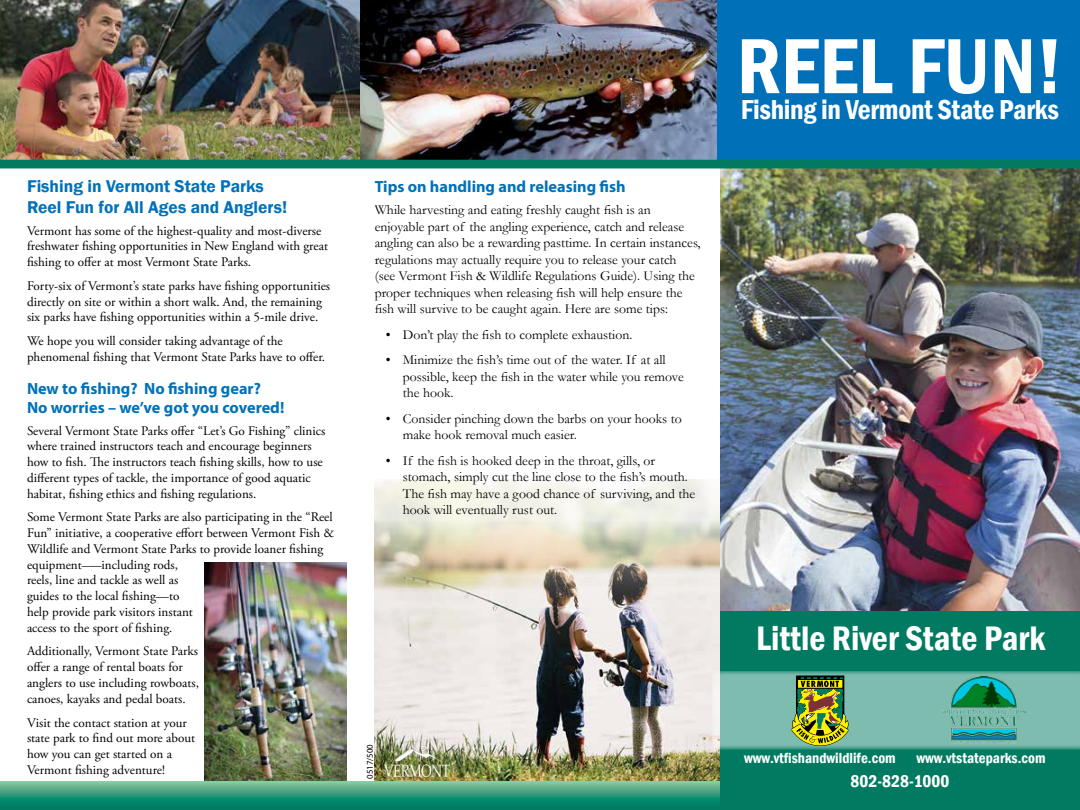
<style>
.page{position:relative;width:1080px;height:810px;background:#fff}
.page>*{position:absolute;margin:0;border:0;box-sizing:border-box;transform-origin:0 0}
.t1{font:600 condensed 80.88px "Franklin Gothic";color:#fff}
.t2{font:600 condensed 35px "Franklin Gothic";color:#fff}
.t3{font:600 condensed 28.12px "Franklin Gothic";letter-spacing:-.01em;color:#fff}
.t4{font:600 17.5px/21px "Franklin Gothic";color:#0071b9}
.t5{font:600 condensed 17.5px "Franklin Gothic";color:#fff}
.t6{font:700 16.25px/19.5px "Myriad Pro";color:#0071b9}
.t7{font:600 condensed 15px "Franklin Gothic";color:#fff}
.t8{font:13.75px/16.5px "Garamond";color:#000}
.t9{font:13.12px/15.8px "Adobe Garamond Pro";color:#000}
.t10{font:8.75px "Myriad Pro";color:#000}
</style>
<div class="page">
<img style="left:375px;top:480px;width:345px;height:302px">
<img style="left:360px;top:0;width:358px;height:160px">
<img style="left:205px;top:562px;width:141px;height:220px">
<div style="left:720px;top:601px;width:360px;height:209px;background:#007b61"></div>
<img style="left:720px;top:168px;width:360px;height:443px">
<div style="left:718px;top:0;width:362px;height:164px;background:#0071b9"></div>
<svg style="left:712px;top:671px;width:368px;height:79px;background:#7ab9ac"></svg>
<svg style="left:791px;top:676px;width:58px;height:70px;background:#819033"></svg>
<img style="left:941px;top:677px;width:84px;height:66px">
<svg style="left:0;top:782px;width:720px;height:28px;background:#2e997a"></svg>
<img style="left:0;top:0;width:360px;height:160px">
<div style="left:0;top:160px;width:1080px;height:8px;background:#007b61"></div>
<img style="left:384px;top:745px;width:66px;height:34px">
<h3 class="t4" style="left:27px;top:176px;width:262px">Fishing in Vermont State Parks<br>Reel Fun for All Ages and Anglers!</h3>
<p class="t9" style="left:27px;top:223px;width:303px">Vermont has some of the highest-quality and most-diverse freshwater fishing opportunities in New England with great fishing to offer at most Vermont State Parks.</p>
<p class="t9" style="left:27px;top:278px;width:305px">Forty-six of Vermont’s state parks have fishing opportunities directly on site or within a short walk. And, the remaining six parks have fishing opportunities within a 5-mile drive.</p>
<p class="t9" style="left:27px;top:334px;width:300px">We hope you will consider taking advantage of the phenomenal fishing that Vermont State Parks have to offer.</p>
<p class="t6" style="left:27px;top:378px;width:259px">New to fishing? No fishing gear?<br>No worries – we’ve got you covered!</p>
<p class="t9" style="left:27px;top:423px;width:300px">Several Vermont State Parks offer “Let’s Go Fishing” clinics where trained instructors teach and encourage beginners how to fish. The instructors teach fishing skills, how to use different types of tackle, the importance of good aquatic habitat, fishing ethics and fishing regulations.</p>
<p class="t9" style="left:27px;top:510px;width:309px">Some Vermont State Parks are also participating in the “Reel Fun” initiative, a cooperative effort between Vermont Fish &amp; Wildlife and Vermont State Parks to provide loaner fishing equipment–—including rods,<br>reels, line and tackle as well as<br>guides to the local fishing—to<br>help provide park visitors instant<br>access to the sport of fishing.</p>
<p class="t9" style="left:27px;top:644px;width:174px">Additionally, Vermont State Parks offer a range of rental boats for anglers to use including rowboats, canoes, kayaks and pedal boats.</p>
<p class="t9" style="left:27px;top:715px;width:170px">Visit the contact station at your state park to find out more about how you can get started on a<br>Vermont fishing adventure!</p>
<p class="t6" style="left:375px;top:176px;width:253px">Tips on handling and releasing fish</p>
<p class="t8" style="left:375px;top:201px;width:327px">While harvesting and eating freshly caught fish is an enjoyable part of the angling experience, catch and release angling can also be a rewarding pasttime. In certain instances, regulations may actually require you to release your catch<br>(see Vermont Fish &amp; Wildlife Regulations Guide). Using the proper techniques when releasing fish will help ensure the fish will survive to be caught again. Here are some tips:</p>
<p class="t8" style="left:386px;top:326px;width:248px">• Don’t play the fish to complete exhaustion.</p>
<p class="t8" style="left:403px;top:351px;width:282px;text-indent:-17px">• Minimize the fish’s time out of the water. If at all possible, keep the fish in the water while you remove the hook.</p>
<p class="t8" style="left:403px;top:410px;width:280px;text-indent:-17px">• Consider pinching down the barbs on your hooks to make hook removal much easier.</p>
<p class="t8" style="left:403px;top:452px;width:294px;text-indent:-17px">• If the fish is hooked deep in the throat, gills, or stomach, simply cut the line close to the fish’s mouth.<br>The fish may have a good chance of surviving, and the hook will eventually rust out.</p>
<p class="t10" style="left:364px;top:779px;width:36px;rotate:-90deg">0517/500</p>
<h1 class="t1" style="left:737px;top:12px;width:328px">REEL FUN!</h1>
<h3 class="t3" style="left:741px;top:91px;width:320px">Fishing in Vermont State Parks</h3>
<h2 class="t2" style="left:756px;top:614px;width:291px">Little River State Park</h2>
<p class="t7" style="left:744px;top:748px;width:153px">www.vtfishandwildlife.com</p>
<p class="t7" style="left:917px;top:748px;width:131px">www.vtstateparks.com</p>
<h3 class="t5" style="left:851px;top:769px;width:100px">802-828-1000</h3>
</div>
